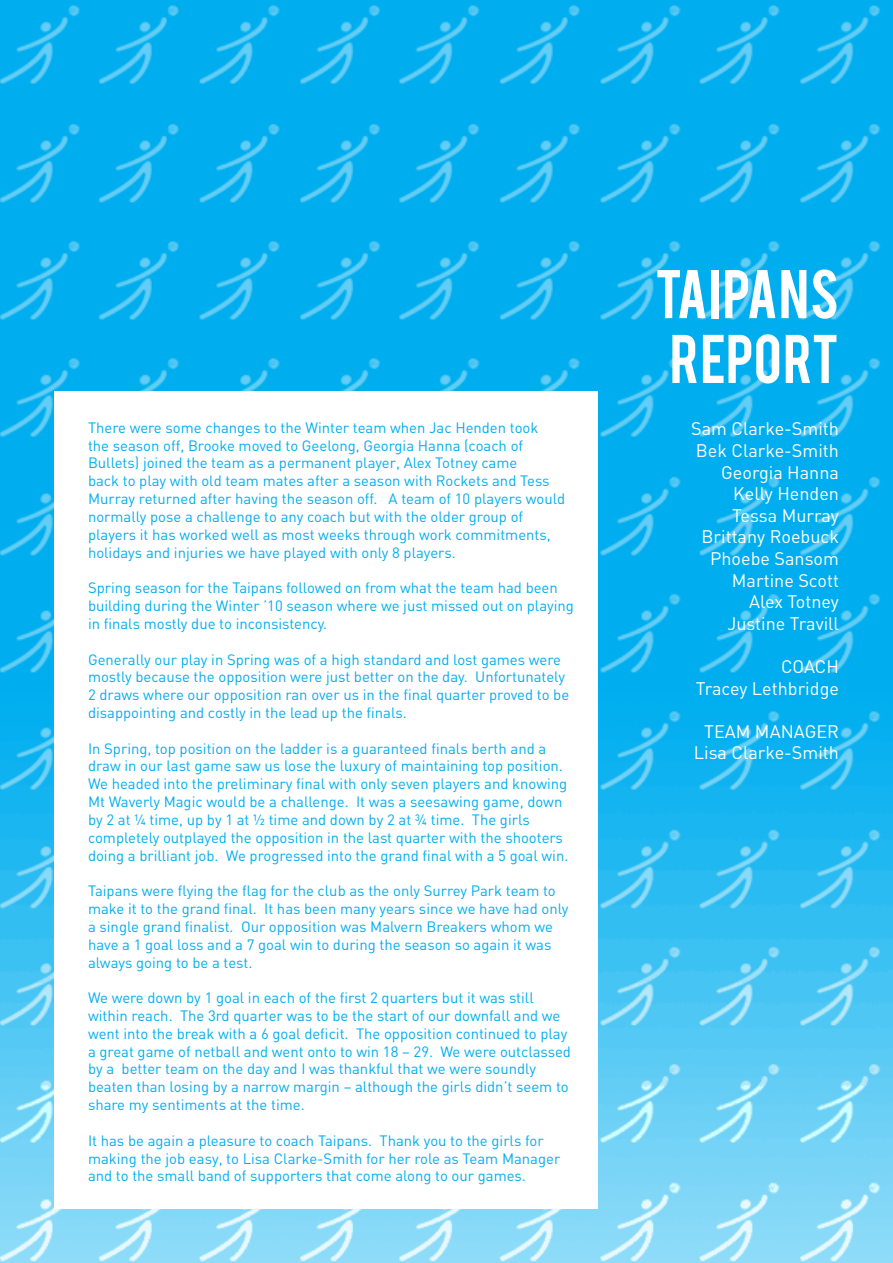
<style>
.page{position:relative;width:893px;height:1263px;background:#fff}
.page>*{position:absolute;margin:0;border:0;box-sizing:border-box;transform-origin:0 0}
.t1{font:54px "Bebas";letter-spacing:.02em;color:#fff}
.t2{font:18px "DIN";color:#fff}
.t3{font:14.85px/17.9px "DIN";color:#00aeef}
</style>
<div class="page">
<img style="left:0;top:0;width:893px;height:1263px">
<div style="left:54px;top:391px;width:544px;height:818px;background:#fff"></div>
<p class="t3" style="left:88px;top:418px;width:479px">There were some changes to the Winter team when Jac Henden took<br>the season off, Brooke moved to Geelong, Georgia Hanna (coach of Bullets) joined the team as a permanent player, Alex Totney came<br>back to play with old team mates after a season with Rockets and Tess Murray returned after having the season off. A team of 10 players would normally pose a challenge to any coach but with the older group of players it has worked well as most weeks through work commitments, holidays and injuries we have played with only 8 players.</p>
<p class="t3" style="left:88px;top:579px;width:487px">Spring season for the Taipans followed on from what the team had been building during the Winter ’10 season where we just missed out on playing in finals mostly due to inconsistency.</p>
<p class="t3" style="left:88px;top:650px;width:483px">Generally our play in Spring was of a high standard and lost games were mostly because the opposition were just better on the day. Unfortunately 2 draws where our opposition ran over us in the final quarter proved to be disappointing and costly in the lead up the finals.</p>
<p class="t3" style="left:88px;top:739px;width:482px">In Spring, top position on the ladder is a guaranteed finals berth and a draw in our last game saw us lose the luxury of maintaining top position.<br>We headed into the preliminary final with only seven players and knowing Mt Waverly Magic would be a challenge. It was a seesawing game, down by 2 at ¼ time, up by 1 at ½ time and down by 2 at ¾ time. The girls completely outplayed the opposition in the last quarter with the shooters doing a brilliant job. We progressed into the grand final with a 5 goal win.</p>
<p class="t3" style="left:88px;top:882px;width:482px">Taipans were flying the flag for the club as the only Surrey Park team to make it to the grand final. It has been many years since we have had only a single grand finalist. Our opposition was Malvern Breakers whom we have a 1 goal loss and a 7 goal win to during the season so again it was always going to be a test.</p>
<p class="t3" style="left:88px;top:988px;width:484px">We were down by 1 goal in each of the first 2 quarters but it was still within reach. The 3rd quarter was to be the start of our downfall and we went into the break with a 6 goal deficit. The opposition continued to play a great game of netball and went onto to win 18 – 29. We were outclassed by a better team on the day and I was thankful that we were soundly beaten than losing by a narrow margin – although the girls didn’t seem to share my sentiments at the time.</p>
<p class="t3" style="left:88px;top:1131px;width:474px">It has be again a pleasure to coach Taipans. Thank you to the girls for making the job easy, to Lisa Clarke-Smith for her role as Team Manager and to the small band of supporters that come along to our games.</p>
<p class="t1" style="left:655px;top:255px;width:186px">TAIPANS</p>
<p class="t1" style="left:670px;top:320px;width:171px">REPORT</p>
<p class="t2" style="left:691px;top:418px;width:149px">Sam Clarke-Smith</p>
<p class="t2" style="left:696px;top:439px;width:145px">Bek Clarke-Smith</p>
<p class="t2" style="left:721px;top:461px;width:119px">Georgia Hanna</p>
<p class="t2" style="left:733px;top:482px;width:107px">Kelly Henden</p>
<p class="t2" style="left:732px;top:504px;width:108px">Tessa Murray</p>
<p class="t2" style="left:702px;top:526px;width:139px">Brittany Roebuck</p>
<p class="t2" style="left:710px;top:547px;width:130px">Phoebe Sansom</p>
<p class="t2" style="left:732px;top:569px;width:109px">Martine Scott</p>
<p class="t2" style="left:749px;top:590px;width:91px">Alex Totney</p>
<p class="t2" style="left:727px;top:612px;width:113px">Justine Travill</p>
<p class="t2" style="left:781px;top:655px;width:59px">COACH</p>
<p class="t2" style="left:696px;top:677px;width:145px">Tracey Lethbridge</p>
<p class="t2" style="left:704px;top:720px;width:136px">TEAM MANAGER</p>
<p class="t2" style="left:694px;top:742px;width:147px">Lisa Clarke-Smith</p>
</div>
